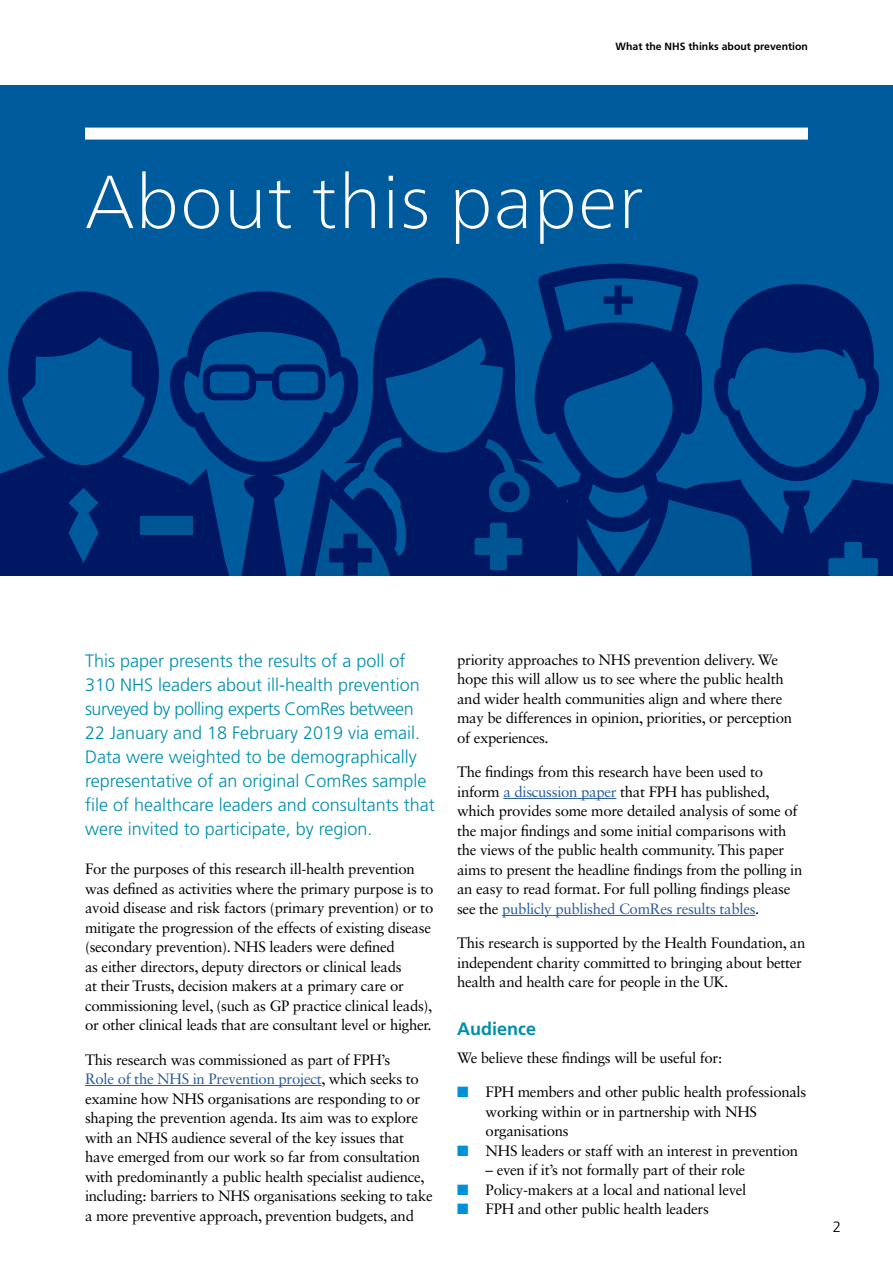
<style>
.page{position:relative;width:893px;height:1263px;background:#fff}
.page>*{position:absolute;margin:0;border:0;box-sizing:border-box;transform-origin:0 0}
.t1{font:100 75px "Frutiger Neue LTW1 G";letter-spacing:.01em;color:#fff}
.t2{font:300 18px/24px "Frutiger";color:#008fac}
.t3{font:700 18px "Frutiger";color:#008fac}
.t4{font:15px/19.5px "Sabon LT Std";letter-spacing:-.02em;color:#000}
.t5{font:300 15px "Frutiger";color:#000}
.t6{font:700 10.5px "Frutiger";color:#000}
.s1{color:#275b9b}
.s2{color:#0090d7}
</style>
<div class="page">
<div style="left:0;top:85px;width:893px;height:490px;background:#005b9c"></div>
<svg style="left:767px;top:284px;width:126px;height:291px"></svg>
<svg style="left:539px;top:264px;width:228px;height:311px"></svg>
<svg style="left:404px;top:278px;width:174px;height:297px;fill:#001764"></svg>
<div style="left:499px;top:482px;width:20px;height:20px;background:#001764;border-radius:50%"></div>
<svg style="left:234px;top:291px;width:174px;height:284px"></svg>
<svg style="left:0;top:291px;width:234px;height:284px;fill:#001764"></svg>
<div style="left:140px;top:517px;width:53px;height:18px;background:#005694"></div>
<div style="left:85px;top:128px;width:723px;height:12px;background:#fff"></div>
<hr style="left:85px;top:1085px;width:236px;height:1px;background:#275b9b">
<hr style="left:503px;top:798px;width:113px;height:1px;background:#275b9b">
<hr style="left:502px;top:915px;width:253px;height:1px;background:#275b9b">
<p class="t6" style="left:616px;top:41px;width:194px">What the NHS thinks about prevention</p>
<h1 class="t1" style="left:85px;top:148px;width:559px">About this paper</h1>
<p class="t2" style="left:85px;top:649px;width:351px">This paper presents the results of a poll of 310 NHS leaders about ill-health prevention surveyed by polling experts ComRes between 22 January and 18 February 2019 via email.<br>Data were weighted to be demographically representative of an original ComRes sample file of healthcare leaders and consultants that were invited to participate, by region.</p>
<p class="t4" style="left:85px;top:859px;width:350px">For the purposes of this research ill-health prevention was defined as activities where the primary purpose is to avoid disease and risk factors (primary prevention) or to mitigate the progression of the effects of existing disease (secondary prevention). NHS leaders were defined<br>as either directors, deputy directors or clinical leads<br>at their Trusts, decision makers at a primary care or commissioning level, (such as GP practice clinical leads), or other clinical leads that are consultant level or higher.</p>
<p class="t4" style="left:85px;top:1049px;width:349px">This research was commissioned as part of FPH’s<br><span class="s1">Role of the NHS in Prevention project</span>, which seeks to examine how NHS organisations are responding to or shaping the prevention agenda. Its aim was to explore with an NHS audience several of the key issues that have emerged from our work so far from consultation with predominantly a public health specialist audience, including: barriers to NHS organisations seeking to take a more preventive approach, prevention budgets, and</p>
<p class="t4" style="left:457px;top:650px;width:336px">priority approaches to NHS prevention delivery. We hope this will allow us to see where the public health and wider health communities align and where there may be differences in opinion, priorities, or perception of experiences.</p>
<p class="t4" style="left:457px;top:762px;width:347px">The findings from this research have been used to inform <span class="s1">a discussion paper</span> that FPH has published, which provides some more detailed analysis of some of the major findings and some initial comparisons with the views of the public health community. This paper aims to present the headline findings from the polling in an easy to read format. For full polling findings please see the <span class="s1">publicly published ComRes results tables</span>.</p>
<p class="t4" style="left:457px;top:933px;width:350px">This research is supported by the Health Foundation, an independent charity committed to bringing about better health and health care for people in the UK.</p>
<p class="t3" style="left:457px;top:1018px;width:81px">Audience</p>
<p class="t4" style="left:457px;top:1048px;width:267px">We believe these findings will be useful for:</p>
<p class="t4" style="left:486px;top:1082px;width:322px;text-indent:-28px"><span class="s2">■</span> FPH members and other public health professionals working within or in partnership with NHS organisations</p>
<p class="t4" style="left:457px;top:1141px;width:343px"><span class="s2">■</span> NHS leaders or staff with an interest in prevention</p>
<p class="t4" style="left:486px;top:1160px;width:261px">– even if it’s not formally part of their role</p>
<p class="t4" style="left:457px;top:1180px;width:291px"><span class="s2">■</span> Policy-makers at a local and national level</p>
<p class="t4" style="left:457px;top:1199px;width:253px"><span class="s2">■</span> FPH and other public health leaders</p>
<p class="t5" style="left:833px;top:1218px;width:10px">2</p>
</div>
